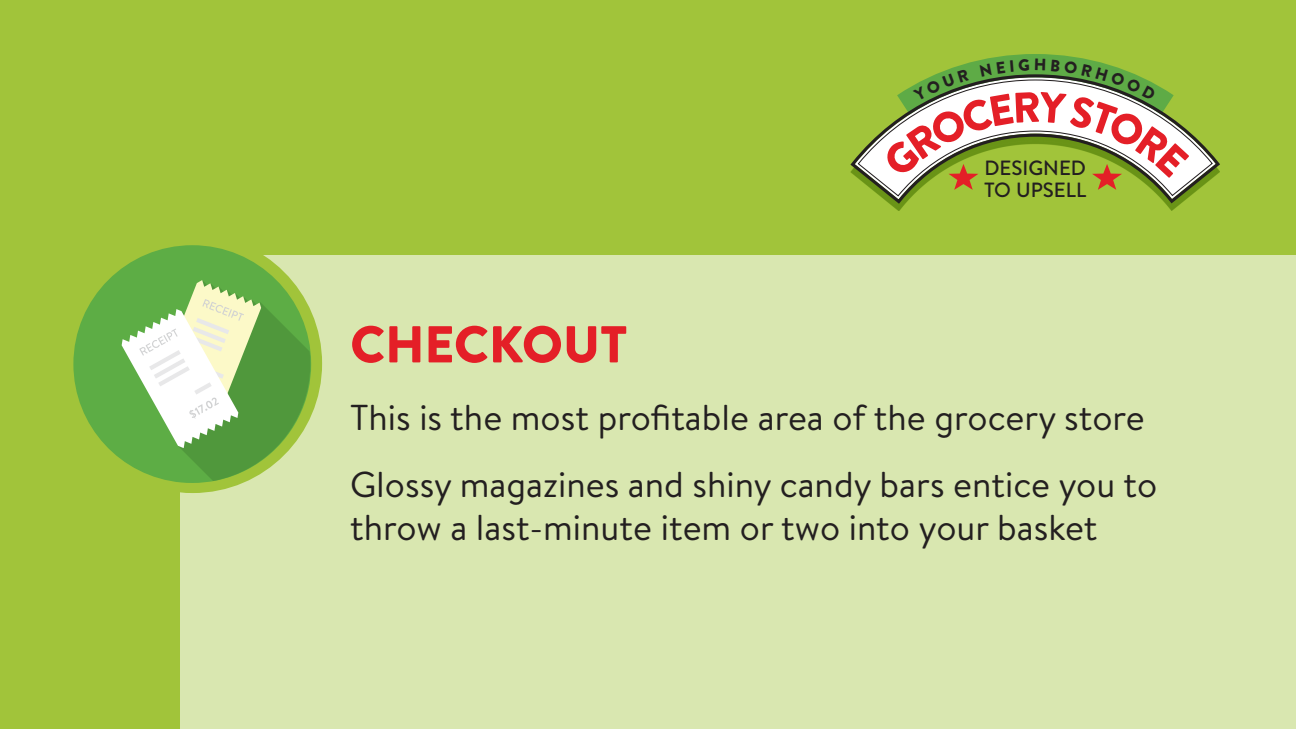
<style>
.page{position:relative;width:1296px;height:729px;background:#a1c43a}
.page>*{position:absolute;margin:0;border:0;box-sizing:border-box;transform-origin:0 0}
.t1{font:900 51.75px "Brandon Text";color:#e41f27}
.t2{font:36px/67.3px "Brandon Text";color:#231f20}
.t3{font:500 20.55px/22.6px "Brandon Text";color:#231f20}
</style>
<div class="page">
<div style="left:181px;top:256px;width:1115px;height:473px;background:#d9e7b0"></div>
<div style="left:63px;top:234px;width:259px;height:259px;background:#a1c43a;border-radius:50%"></div>
<svg style="left:73px;top:245px;width:238px;height:238px;fill:#5dad45"></svg>
<svg style="left:122px;top:280px;width:188px;height:201px;background:#98c47e"></svg>
<svg style="left:850px;top:156px;width:370px;height:50px"></svg>
<svg style="left:857px;top:128px;width:357px;height:69px"></svg>
<svg style="left:886px;top:54px;width:303px;height:136px"></svg>
<h1 class="t1" style="left:350px;top:308px;width:279px">CHECKOUT</h1>
<p class="t3" style="left:984px;top:156px;width:104px">DESIGNED<br>TO UPSELL</p>
<p class="t2" style="left:350px;top:382px;width:809px">This is the most profitable area of the grocery store<br>Glossy magazines and shiny candy bars entice you to</p>
<p class="t2" style="left:350px;top:493px;width:749px">throw a last-minute item or two into your basket</p>
</div>
